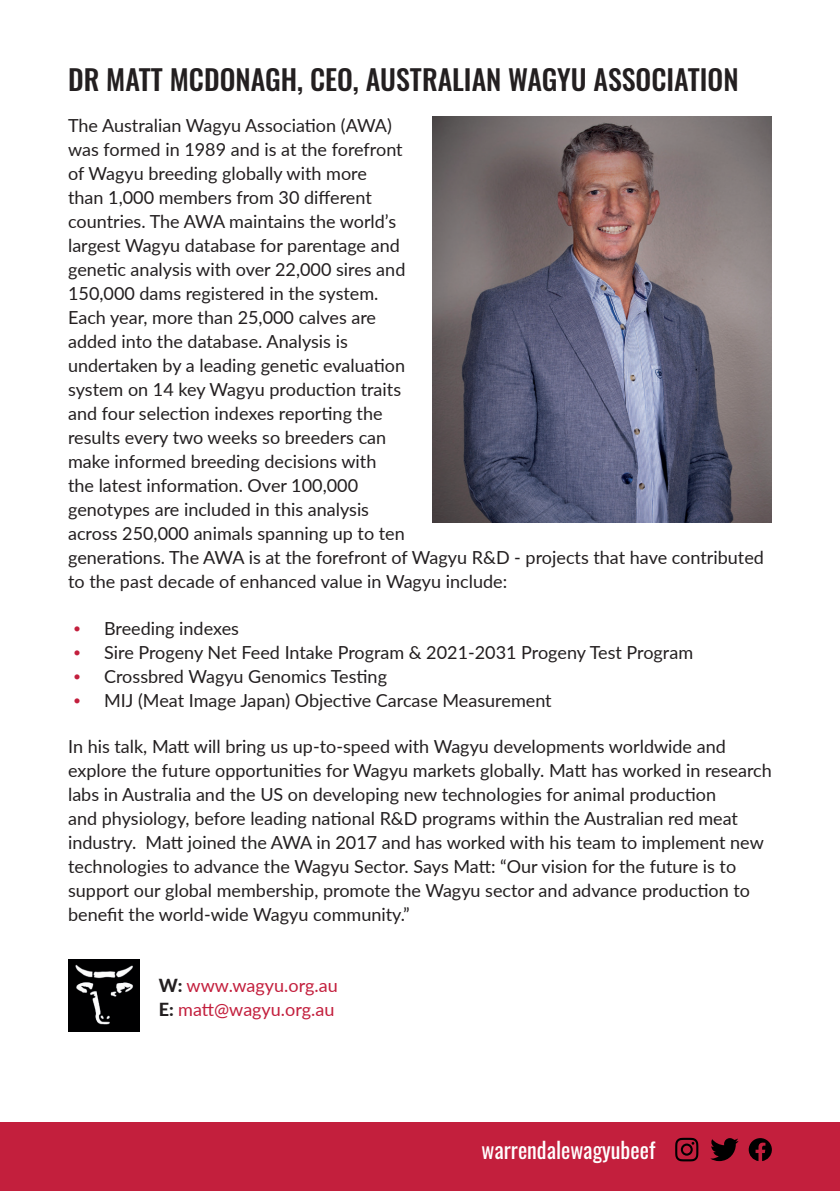
<style>
.page{position:relative;width:840px;height:1191px;background:#fff}
.page>*{position:absolute;margin:0;border:0;box-sizing:border-box;transform-origin:0 0}
.Speaker_Headings{font:28px "Oswald";color:#231f20}
.t1{font:22px "Oswald";color:#fff}
.WW_Newsletter_Body{font:18px/24px "Lato";color:#231f20}
.WW_Newsletter_Body-2{font:18px/24px "Lato";color:#c31f3d}
.s1{font-family:"Futura PT";font-weight:600;color:#c31f3d}
.s2{font-weight:800;color:#231f20}
</style>
<div class="page">
<div style="left:0;top:1123px;width:839px;height:68px;background:#c31f3d"></div>
<svg style="left:748px;top:1138px;width:23px;height:23px"></svg>
<svg style="left:675px;top:1137px;width:23px;height:24px"></svg>
<svg style="left:710px;top:1138px;width:28px;height:23px"></svg>
<img style="left:432px;top:116px;width:339px;height:406px">
<img style="left:68px;top:960px;width:71px;height:71px">
<p class="Speaker_Headings" style="left:68px;top:54px;width:671px">DR MATT MCDONAGH, CEO, AUSTRALIAN WAGYU ASSOCIATION</p>
<p class="WW_Newsletter_Body" style="left:68px;top:112px;width:697px">The Australian Wagyu Association (AWA)<br>was formed in 1989 and is at the forefront<br>of Wagyu breeding globally with more<br>than 1,000 members from 30 different<br>countries. The AWA maintains the world’s<br>largest Wagyu database for parentage and<br>genetic analysis with over 22,000 sires and<br>150,000 dams registered in the system.<br>Each year, more than 25,000 calves are<br>added into the database. Analysis is<br>undertaken by a leading genetic evaluation<br>system on 14 key Wagyu production traits<br>and four selection indexes reporting the<br>results every two weeks so breeders can<br>make informed breeding decisions with<br>the latest information. Over 100,000<br>genotypes are included in this analysis<br>across 250,000 animals spanning up to ten<br>generations. The AWA is at the forefront of Wagyu R&amp;D - projects that have contributed to the past decade of enhanced value in Wagyu include:</p>
<p class="WW_Newsletter_Body" style="left:68px;top:615px;width:172px"><span class="s1">•</span> Breeding indexes</p>
<p class="WW_Newsletter_Body" style="left:68px;top:639px;width:626px"><span class="s1">•</span> Sire Progeny Net Feed Intake Program &amp; 2021-2031 Progeny Test Program</p>
<p class="WW_Newsletter_Body" style="left:68px;top:663px;width:320px"><span class="s1">•</span> Crossbred Wagyu Genomics Testing</p>
<p class="WW_Newsletter_Body" style="left:68px;top:687px;width:485px"><span class="s1">•</span> MIJ (Meat Image Japan) Objective Carcase Measurement</p>
<p class="WW_Newsletter_Body" style="left:68px;top:734px;width:704px">In his talk, Matt will bring us up-to-speed with Wagyu developments worldwide and explore the future opportunities for Wagyu markets globally. Matt has worked in research labs in Australia and the US on developing new technologies for animal production<br>and physiology, before leading national R&amp;D programs within the Australian red meat industry. Matt joined the AWA in 2017 and has worked with his team to implement new technologies to advance the Wagyu Sector. Says Matt: “Our vision for the future is to support our global membership, promote the Wagyu sector and advance production to benefit the world-wide Wagyu community.”</p>
<p class="WW_Newsletter_Body-2" style="left:159px;top:972px;width:180px"><span class="s2">W:</span> www.wagyu.org.au<br><span class="s2">E:</span> matt@wagyu.org.au</p>
<p class="t1" style="left:481px;top:1130px;width:175px">warrendalewagyubeef</p>
</div>
